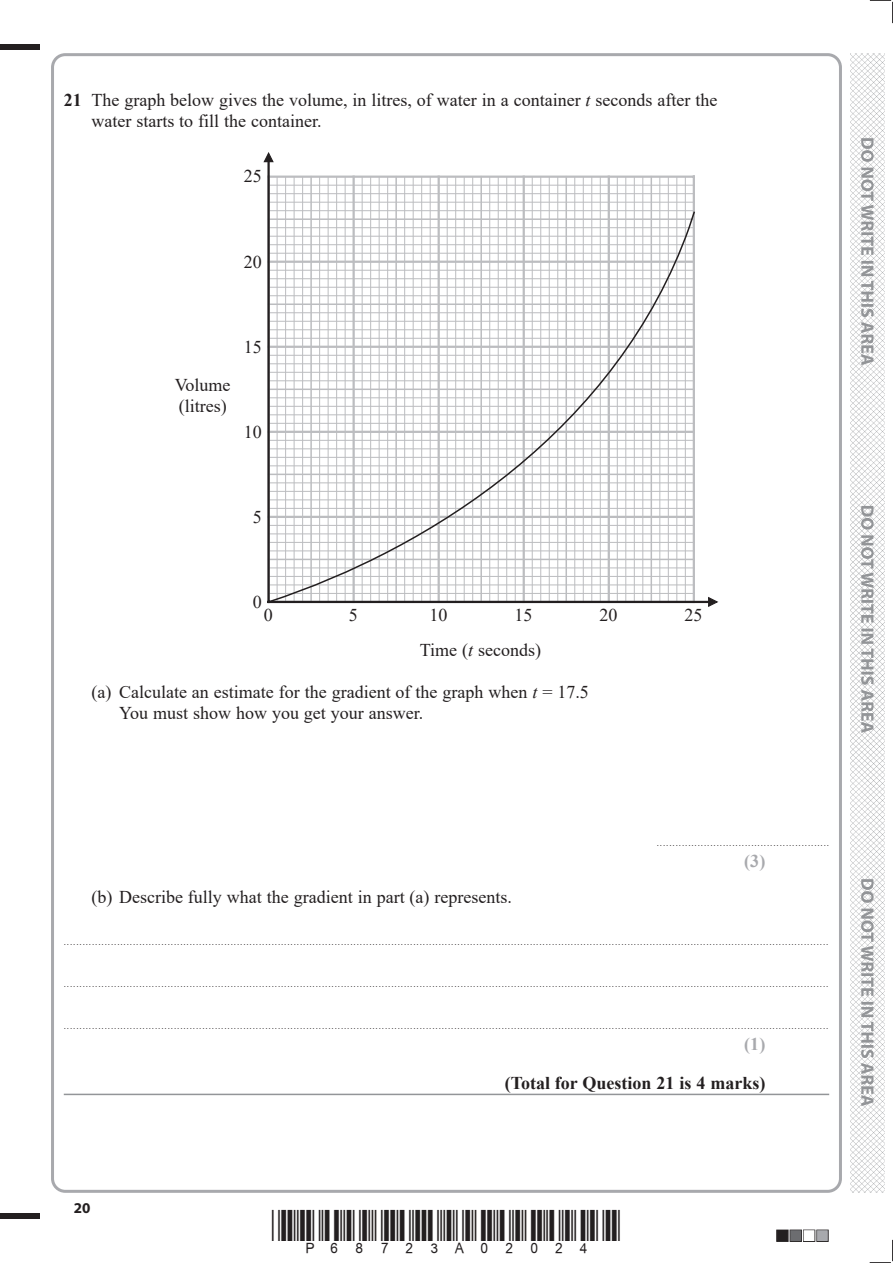
<style>
.page{position:relative;width:893px;height:1263px;background:#fff}
.page>*{position:absolute;margin:0;border:0;box-sizing:border-box;transform-origin:0 0}
.t1{font:18px/21px "Times New Roman";color:#231f20}
.t2{font:700 18px "Times New Roman";color:#231f20}
.t3{font:700 18px "Times New Roman";color:#a8a9ad}
.t4{font:700 15px "Myriad Pro";color:#231f20}
.t5{font:9px "Times New Roman";color:#231f20}
.s1{font-weight:700}
.s2{font-style:italic}
</style>
<div class="page">
<div style="left:0;top:44px;width:40px;height:5px;background:#231f20"></div>
<div style="left:0;top:1214px;width:40px;height:5px;background:#231f20"></div>
<svg style="left:870px;top:0;width:23px;height:23px"></svg>
<svg style="left:870px;top:1240px;width:23px;height:23px"></svg>
<img style="left:850px;top:53px;width:34px;height:1140px">
<svg style="left:861px;top:138px;width:13px;height:968px"></svg>
<hr style="left:64px;top:1094px;width:765px;height:1px;background:#939598">
<hr style="left:277px;top:177px;width:1px;height:425px;background:#bcbdc0">
<hr style="left:285px;top:177px;width:1px;height:425px;background:#bcbdc0">
<hr style="left:294px;top:177px;width:1px;height:425px;background:#bcbdc0">
<hr style="left:302px;top:177px;width:1px;height:425px;background:#bcbdc0">
<hr style="left:310px;top:177px;width:2px;height:425px;background:#bcbdc0">
<hr style="left:319px;top:177px;width:1px;height:425px;background:#bcbdc0">
<hr style="left:328px;top:177px;width:1px;height:425px;background:#bcbdc0">
<hr style="left:336px;top:177px;width:1px;height:425px;background:#bcbdc0">
<hr style="left:345px;top:177px;width:1px;height:425px;background:#bcbdc0">
<hr style="left:352px;top:177px;width:3px;height:425px;background:#bcbdc0">
<hr style="left:362px;top:177px;width:1px;height:425px;background:#bcbdc0">
<hr style="left:370px;top:177px;width:1px;height:425px;background:#bcbdc0">
<hr style="left:379px;top:177px;width:1px;height:425px;background:#bcbdc0">
<hr style="left:387px;top:177px;width:1px;height:425px;background:#bcbdc0">
<hr style="left:395px;top:177px;width:2px;height:425px;background:#bcbdc0">
<hr style="left:404px;top:177px;width:1px;height:425px;background:#bcbdc0">
<hr style="left:413px;top:177px;width:1px;height:425px;background:#bcbdc0">
<hr style="left:421px;top:177px;width:1px;height:425px;background:#bcbdc0">
<hr style="left:430px;top:177px;width:1px;height:425px;background:#bcbdc0">
<hr style="left:438px;top:177px;width:2px;height:425px;background:#bcbdc0">
<hr style="left:447px;top:177px;width:1px;height:425px;background:#bcbdc0">
<hr style="left:455px;top:177px;width:1px;height:425px;background:#bcbdc0">
<hr style="left:464px;top:177px;width:1px;height:425px;background:#bcbdc0">
<hr style="left:472px;top:177px;width:1px;height:425px;background:#bcbdc0">
<hr style="left:480px;top:177px;width:2px;height:425px;background:#bcbdc0">
<hr style="left:489px;top:177px;width:1px;height:425px;background:#bcbdc0">
<hr style="left:498px;top:177px;width:1px;height:425px;background:#bcbdc0">
<hr style="left:506px;top:177px;width:1px;height:425px;background:#bcbdc0">
<hr style="left:515px;top:177px;width:1px;height:425px;background:#bcbdc0">
<hr style="left:523px;top:177px;width:2px;height:425px;background:#bcbdc0">
<hr style="left:532px;top:177px;width:1px;height:425px;background:#bcbdc0">
<hr style="left:540px;top:177px;width:1px;height:425px;background:#bcbdc0">
<hr style="left:549px;top:177px;width:1px;height:425px;background:#bcbdc0">
<hr style="left:557px;top:177px;width:1px;height:425px;background:#bcbdc0">
<hr style="left:565px;top:177px;width:2px;height:425px;background:#bcbdc0">
<hr style="left:574px;top:177px;width:1px;height:425px;background:#bcbdc0">
<hr style="left:583px;top:177px;width:1px;height:425px;background:#bcbdc0">
<hr style="left:591px;top:177px;width:1px;height:425px;background:#bcbdc0">
<hr style="left:600px;top:177px;width:1px;height:425px;background:#bcbdc0">
<hr style="left:608px;top:177px;width:2px;height:425px;background:#bcbdc0">
<hr style="left:617px;top:177px;width:1px;height:425px;background:#bcbdc0">
<hr style="left:625px;top:177px;width:1px;height:425px;background:#bcbdc0">
<hr style="left:634px;top:177px;width:1px;height:425px;background:#bcbdc0">
<hr style="left:642px;top:177px;width:1px;height:425px;background:#bcbdc0">
<hr style="left:651px;top:177px;width:1px;height:425px;background:#bcbdc0">
<hr style="left:659px;top:177px;width:1px;height:425px;background:#bcbdc0">
<hr style="left:668px;top:177px;width:1px;height:425px;background:#bcbdc0">
<hr style="left:676px;top:177px;width:1px;height:425px;background:#bcbdc0">
<hr style="left:685px;top:177px;width:1px;height:425px;background:#bcbdc0">
<hr style="left:693px;top:177px;width:2px;height:425px;background:#bcbdc0">
<hr style="left:269px;top:176px;width:425px;height:2px;background:#bcbdc0">
<hr style="left:269px;top:185px;width:425px;height:1px;background:#bcbdc0">
<hr style="left:269px;top:193px;width:425px;height:1px;background:#bcbdc0">
<hr style="left:269px;top:202px;width:425px;height:1px;background:#bcbdc0">
<svg style="left:263px;top:152px;width:11px;height:11px"></svg>
<svg style="left:707px;top:596px;width:11px;height:11px"></svg>
<hr style="left:267px;top:157px;width:3px;height:445px;background:#231f20">
<hr style="left:269px;top:601px;width:444px;height:2px;background:#231f20">
<svg style="left:267px;top:210px;width:429px;height:394px"></svg>
<h1 class="t1" style="left:91px;top:89px;width:627px;text-indent:-28px"><span class="s1">21</span> The graph below gives the volume, in litres, of water in a container <span class="s2">t</span> seconds after the water starts to fill the container.</h1>
<h1 class="t1" style="left:244px;top:165px;width:19px">25</h1>
<h1 class="t1" style="left:244px;top:250px;width:19px">20</h1>
<h1 class="t1" style="left:175px;top:373px;width:57px">Volume (litres)</h1>
<h1 class="t1" style="left:244px;top:335px;width:19px">15</h1>
<h1 class="t1" style="left:244px;top:420px;width:19px">10</h1>
<h1 class="t1" style="left:253px;top:505px;width:10px">5</h1>
<h1 class="t1" style="left:253px;top:591px;width:10px">0</h1>
<h1 class="t1" style="left:264px;top:604px;width:10px">0</h1>
<h1 class="t1" style="left:349px;top:604px;width:10px">5</h1>
<h1 class="t1" style="left:429px;top:604px;width:19px">10</h1>
<h1 class="t1" style="left:515px;top:604px;width:19px">15</h1>
<h1 class="t1" style="left:600px;top:604px;width:19px">20</h1>
<h1 class="t1" style="left:685px;top:604px;width:19px">25</h1>
<h1 class="t1" style="left:420px;top:639px;width:123px">Time (<span class="s2">t</span> seconds)</h1>
<h1 class="t1" style="left:119px;top:681px;width:471px;text-indent:-28px">(a) Calculate an estimate for the gradient of the graph when <span class="s2">t</span> = 17.5<br>You must show how you get your answer.</h1>
<p class="t5" style="left:657px;top:836px;width:174px">.......................................................</p>
<h1 class="t3" style="left:744px;top:848px;width:23px">(3)</h1>
<h1 class="t1" style="left:91px;top:885px;width:422px">(b) Describe fully what the gradient in part (a) represents.</h1>
<p class="t5" style="left:64px;top:935px;width:766px">...................................................................................................................................................................................................................................................</p>
<p class="t5" style="left:64px;top:978px;width:766px">...................................................................................................................................................................................................................................................</p>
<p class="t5" style="left:64px;top:1020px;width:766px">...................................................................................................................................................................................................................................................</p>
<h1 class="t3" style="left:744px;top:1031px;width:23px">(1)</h1>
<h1 class="t2" style="left:505px;top:1070px;width:262px">(Total for Question 21 is 4 marks)</h1>
<h2 class="t4" style="left:74px;top:1198px;width:18px">20</h2>
</div>
